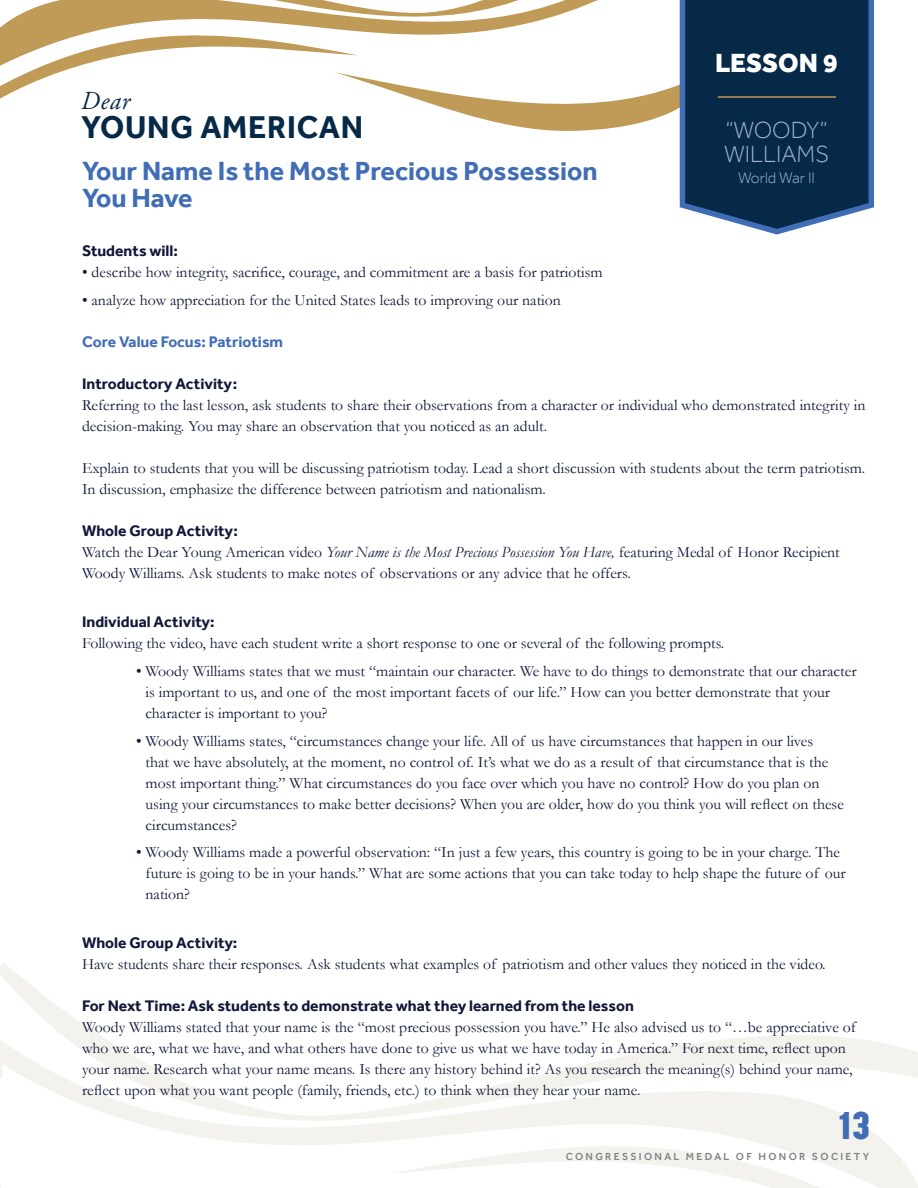
<style>
.page{position:relative;width:918px;height:1188px;background:#fff}
.page>*{position:absolute;margin:0;border:0;box-sizing:border-box;transform-origin:0 0}
.t1{font:33.75px "Champion HTF Welterweight";color:#406db5}
.t2{font:700 32.4px "Effra";letter-spacing:.025em;color:#062947}
.Page_Header_MOH{font:700 27px/27px "Effra";color:#406db5}
.Section_Header_MOH{font:800 27px "Effra";color:#fff}
.t3{font:italic 25.95px "Adobe Garamond Pro";color:#062947}
.Honoree{font:300 24px/24px "Effra";color:#a6b2db}
.Body_Copy_MOH{font:15.75px/21px "Garamond";color:#10173a}
.Body_Bold_MOH{font:15.75px/21px "Garamond";color:#10173a}
.Body_Bold_MOH-2{font:700 15.75px "Effra";color:#10173a}
.Page_Header_MOH-2{font:700 15.75px "Effra";color:#406db5}
.Honoree_field{font:300 15.75px "Effra";color:#a6b2db}
.t4{font:500 10.5px "Effra";letter-spacing:.22em;color:#808285}
.s1{font-style:italic}
</style>
<div class="page">
<svg style="left:448px;top:98px;width:232px;height:34px"></svg>
<svg style="left:0;top:98px;width:650px;height:11px"></svg>
<svg style="left:0;top:0;width:680px;height:98px"></svg>
<svg style="left:2px;top:963px;width:58px;height:45px"></svg>
<svg style="left:2px;top:1008px;width:916px;height:180px"></svg>
<svg style="left:680px;top:0;width:194px;height:235px;background:#193a5a"></svg>
<hr style="left:718px;top:96px;width:118px;height:2px;background:#c09b55">
<svg style="left:0;top:964px;width:2px;height:224px"></svg>
<p class="Section_Header_MOH" style="left:715px;top:47px;width:124px">LESSON 9</p>
<h3 class="t3" style="left:81px;top:85px;width:50px">Dear</h3>
<h2 class="t2" style="left:81px;top:108px;width:284px">YOUNG AMERICAN</h2>
<p class="Honoree" style="left:724px;top:117px;width:106px">“WOODY”<br>WILLIAMS</p>
<p class="Honoree_field" style="left:738px;top:168px;width:78px">World War II</p>
<p class="Page_Header_MOH" style="left:82px;top:157px;width:517px">Your Name Is the Most Precious Possession<br>You Have</p>
<p class="Body_Bold_MOH-2" style="left:82px;top:241px;width:97px">Students will:</p>
<p class="Body_Copy_MOH" style="left:82px;top:261px;width:522px">• describe how integrity, sacrifice, courage, and commitment are a basis for patriotism</p>
<p class="Body_Copy_MOH" style="left:82px;top:289px;width:480px">• analyze how appreciation for the United States leads to improving our nation</p>
<p class="Page_Header_MOH-2" style="left:82px;top:333px;width:203px">Core Value Focus: Patriotism</p>
<p class="Body_Bold_MOH-2" style="left:82px;top:375px;width:157px">Introductory Activity:</p>
<p class="Body_Bold_MOH" style="left:82px;top:394px;width:785px">Referring to the last lesson, ask students to share their observations from a character or individual who demonstrated integrity in decision-making. You may share an observation that you noticed as an adult.</p>
<p class="Body_Bold_MOH" style="left:82px;top:457px;width:785px">Explain to students that you will be discussing patriotism today. Lead a short discussion with students about the term patriotism.<br>In discussion, emphasize the difference between patriotism and nationalism.</p>
<p class="Body_Bold_MOH-2" style="left:82px;top:522px;width:157px">Whole Group Activity:</p>
<p class="Body_Copy_MOH" style="left:82px;top:541px;width:759px">Watch the Dear Young American video <span class="s1">Your Name is the Most Precious Possession You Have,</span> featuring Medal of Honor Recipient<br>Woody Williams. Ask students to make notes of observations or any advice that he offers.</p>
<p class="Body_Bold_MOH-2" style="left:82px;top:612px;width:134px">Individual Activity:</p>
<p class="Body_Copy_MOH" style="left:82px;top:632px;width:644px">Following the video, have each student write a short response to one or several of the following prompts.</p>
<p class="Body_Copy_MOH" style="left:146px;top:660px;width:713px;text-indent:-10px">• Woody Williams states that we must “maintain our character. We have to do things to demonstrate that our character is important to us, and one of the most important facets of our life.” How can you better demonstrate that your character is important to you?</p>
<p class="Body_Copy_MOH" style="left:146px;top:730px;width:700px;text-indent:-10px">• Woody Williams states, “circumstances change your life. All of us have circumstances that happen in our lives<br>that we have absolutely, at the moment, no control of. It’s what we do as a result of that circumstance that is the most important thing.” What circumstances do you face over which you have no control? How do you plan on using your circumstances to make better decisions? When you are older, how do you think you will reflect on these circumstances?</p>
<p class="Body_Copy_MOH" style="left:146px;top:841px;width:702px;text-indent:-10px">• Woody Williams made a powerful observation: “In just a few years, this country is going to be in your charge. The future is going to be in your hands.” What are some actions that you can take today to help shape the future of our nation?</p>
<p class="Body_Bold_MOH-2" style="left:82px;top:933px;width:157px">Whole Group Activity:</p>
<p class="Body_Bold_MOH" style="left:82px;top:953px;width:745px">Have students share their responses. Ask students what examples of patriotism and other values they noticed in the video.</p>
<p class="Body_Bold_MOH-2" style="left:82px;top:996px;width:553px">For Next Time: Ask students to demonstrate what they learned from the lesson</p>
<p class="Body_Copy_MOH" style="left:82px;top:1016px;width:775px">Woody Williams stated that your name is the “most precious possession you have.” He also advised us to “…be appreciative of who we are, what we have, and what others have done to give us what we have today in America.” For next time, reflect upon your name. Research what your name means. Is there any history behind it? As you research the meaning(s) behind your name, reflect upon what you want people (family, friends, etc.) to think when they hear your name.</p>
<h1 class="t1" style="left:838px;top:1102px;width:33px">13</h1>
<p class="t4" style="left:566px;top:1150px;width:305px">CONGRESSIONAL MEDAL OF HONOR SOCIETY</p>
</div>
